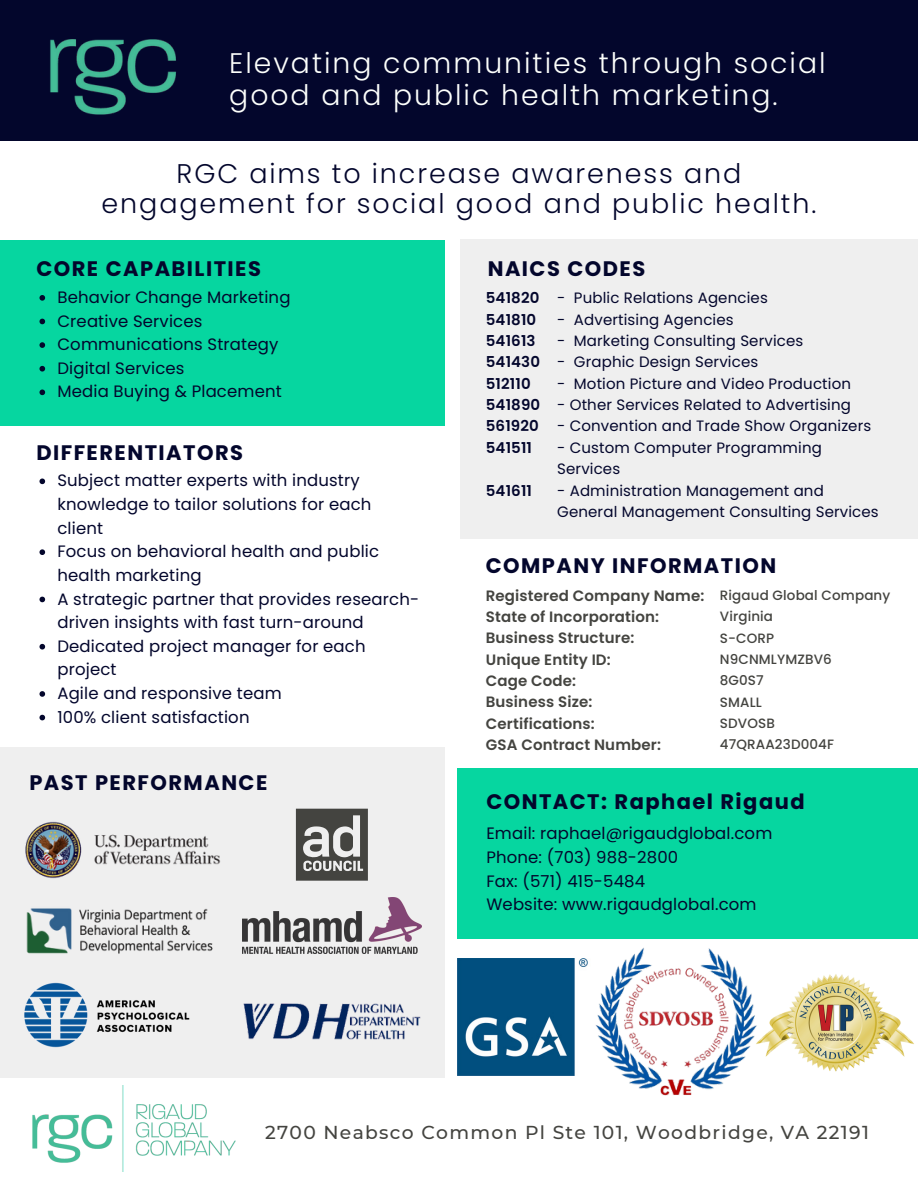
<style>
.page{position:relative;width:918px;height:1188px;background:#fff}
.page>*{position:absolute;margin:0;border:0;box-sizing:border-box;transform-origin:0 0}
.t1{font:300 28.35px/32.2px "Poppins";letter-spacing:.07em;color:#fdfffc}
.t2{font:300 27px/30.3px "Poppins";letter-spacing:.07em;color:#03062c;text-align:center}
.t3{font:700 21px "Poppins";letter-spacing:.07em;color:#03062c}
.t4{font:500 18.75px "Montserrat";letter-spacing:.07em;color:#444440}
.t5{font:16.5px/23.7px "Poppins";letter-spacing:.01em;color:#03062c}
.t6{font:15px/21.3px "Poppins";letter-spacing:.01em;color:#03062c}
.t7{font:600 15px "Poppins";letter-spacing:.01em;color:#444440}
.t8{font:600 15px "Poppins";letter-spacing:.01em;color:#03062c}
.t9{font:500 13.5px "Poppins";letter-spacing:.01em;color:#444440}
</style>
<div class="page">
<img style="left:32px;top:1086px;width:203px;height:85px">
<div style="left:0;top:0;width:918px;height:140px;background:#03062c"></div>
<img style="left:50px;top:39px;width:126px;height:76px">
<div style="left:458px;top:768px;width:460px;height:171px;background:#06d6a0"></div>
<img style="left:458px;top:959px;width:130px;height:117px">
<img style="left:595px;top:947px;width:160px;height:149px">
<img style="left:755px;top:974px;width:159px;height:98px">
<div style="left:0;top:240px;width:444px;height:185px;background:#06d6a0"></div>
<div style="left:0;top:747px;width:444px;height:331px;background:#efefef"></div>
<img style="left:25px;top:821px;width:196px;height:58px">
<img style="left:243px;top:897px;width:179px;height:56px">
<img style="left:26px;top:908px;width:187px;height:46px">
<img style="left:24px;top:982px;width:166px;height:66px">
<svg style="left:296px;top:809px;width:72px;height:72px"></svg>
<img style="left:243px;top:1004px;width:178px;height:36px">
<div style="left:460px;top:240px;width:458px;height:299px;background:#efefef"></div>
<svg style="left:39px;top:479px;width:6px;height:5px"></svg>
<svg style="left:39px;top:549px;width:6px;height:6px"></svg>
<svg style="left:39px;top:597px;width:6px;height:5px"></svg>
<svg style="left:39px;top:644px;width:6px;height:6px"></svg>
<svg style="left:39px;top:691px;width:6px;height:6px"></svg>
<svg style="left:39px;top:715px;width:6px;height:5px"></svg>
<svg style="left:39px;top:295px;width:6px;height:6px"></svg>
<svg style="left:39px;top:319px;width:6px;height:5px"></svg>
<svg style="left:39px;top:342px;width:6px;height:6px"></svg>
<svg style="left:39px;top:366px;width:6px;height:6px"></svg>
<svg style="left:39px;top:390px;width:6px;height:5px"></svg>
<p class="t1" style="left:229px;top:47px;width:598px">Elevating communities through social good and public health marketing.</p>
<p class="t2" style="left:102px;top:158px;width:716px">RGC aims to increase awareness and engagement for social good and public health.</p>
<p class="t3" style="left:36px;top:254px;width:226px">CORE CAPABILITIES</p>
<p class="t5" style="left:57px;top:285px;width:235px">Behavior Change Marketing</p>
<p class="t5" style="left:57px;top:309px;width:147px">Creative Services</p>
<p class="t5" style="left:57px;top:333px;width:222px">Communications Strategy</p>
<p class="t5" style="left:57px;top:356px;width:129px">Digital Services</p>
<p class="t5" style="left:57px;top:380px;width:226px">Media Buying &amp; Placement</p>
<p class="t3" style="left:36px;top:438px;width:208px">DIFFERENTIATORS</p>
<p class="t5" style="left:57px;top:469px;width:316px">Subject matter experts with industry knowledge to tailor solutions for each client</p>
<p class="t5" style="left:57px;top:540px;width:323px">Focus on behavioral health and public health marketing</p>
<p class="t5" style="left:57px;top:587px;width:363px">A strategic partner that provides research&shy;driven insights with fast turn-around</p>
<p class="t5" style="left:57px;top:634px;width:310px">Dedicated project manager for each project</p>
<p class="t5" style="left:57px;top:681px;width:226px">Agile and responsive team</p>
<p class="t5" style="left:57px;top:705px;width:194px">100% client satisfaction</p>
<p class="t3" style="left:29px;top:768px;width:240px">PAST PERFORMANCE</p>
<p class="t3" style="left:488px;top:254px;width:159px">NAICS CODES</p>
<p class="t8" style="left:486px;top:287px;width:55px">541820</p>
<p class="t8" style="left:486px;top:309px;width:52px">541810</p>
<p class="t8" style="left:486px;top:330px;width:51px">541613</p>
<p class="t8" style="left:486px;top:352px;width:56px">541430</p>
<p class="t8" style="left:486px;top:373px;width:46px">512110</p>
<p class="t8" style="left:486px;top:394px;width:56px">541890</p>
<p class="t8" style="left:486px;top:416px;width:55px">561920</p>
<p class="t8" style="left:486px;top:437px;width:48px">541511</p>
<p class="t8" style="left:486px;top:480px;width:48px">541611</p>
<p class="t6" style="left:557px;top:287px;width:212px">- Public Relations Agencies</p>
<p class="t6" style="left:557px;top:309px;width:178px">- Advertising Agencies</p>
<p class="t6" style="left:557px;top:330px;width:248px">- Marketing Consulting Services</p>
<p class="t6" style="left:557px;top:351px;width:203px">- Graphic Design Services</p>
<p class="t6" style="left:557px;top:373px;width:295px">- Motion Picture and Video Production</p>
<p class="t6" style="left:557px;top:394px;width:295px">- Other Services Related to Advertising</p>
<p class="t6" style="left:557px;top:415px;width:316px">- Convention and Trade Show Organizers</p>
<p class="t6" style="left:557px;top:437px;width:266px">- Custom Computer Programming<br>Services</p>
<p class="t6" style="left:557px;top:480px;width:323px">- Administration Management and<br>General Management Consulting Services</p>
<p class="t3" style="left:486px;top:551px;width:292px">COMPANY INFORMATION</p>
<p class="t7" style="left:486px;top:585px;width:220px">Registered Company Name:</p>
<p class="t7" style="left:486px;top:606px;width:175px">State of Incorporation:</p>
<p class="t7" style="left:486px;top:628px;width:150px">Business Structure:</p>
<p class="t7" style="left:486px;top:649px;width:127px">Unique Entity ID:</p>
<p class="t7" style="left:486px;top:670px;width:92px">Cage Code:</p>
<p class="t7" style="left:486px;top:692px;width:108px">Business Size:</p>
<p class="t7" style="left:486px;top:713px;width:111px">Certifications:</p>
<p class="t7" style="left:486px;top:734px;width:177px">GSA Contract Number:</p>
<p class="t9" style="left:720px;top:586px;width:172px">Rigaud Global Company</p>
<p class="t9" style="left:720px;top:607px;width:55px">Virginia</p>
<p class="t9" style="left:720px;top:628px;width:56px">S-CORP</p>
<p class="t9" style="left:720px;top:650px;width:114px">N9CNMLYMZBV6</p>
<p class="t9" style="left:720px;top:671px;width:45px">8G0S7</p>
<p class="t9" style="left:720px;top:693px;width:43px">SMALL</p>
<p class="t9" style="left:720px;top:714px;width:57px">SDVOSB</p>
<p class="t9" style="left:720px;top:735px;width:116px">47QRAA23D004F</p>
<p class="t3" style="left:486px;top:787px;width:320px">CONTACT: Raphael Rigaud</p>
<p class="t5" style="left:486px;top:822px;width:287px">Email: raphael@rigaudglobal.com</p>
<p class="t5" style="left:486px;top:845px;width:193px">Phone: (703) 988-2800</p>
<p class="t5" style="left:486px;top:869px;width:160px">Fax: (571) 415-5484</p>
<p class="t5" style="left:486px;top:893px;width:272px">Website: www.rigaudglobal.com</p>
<p class="t4" style="left:265px;top:1121px;width:605px">2700 Neabsco Common Pl Ste 101, Woodbridge, VA 22191</p>
</div>
